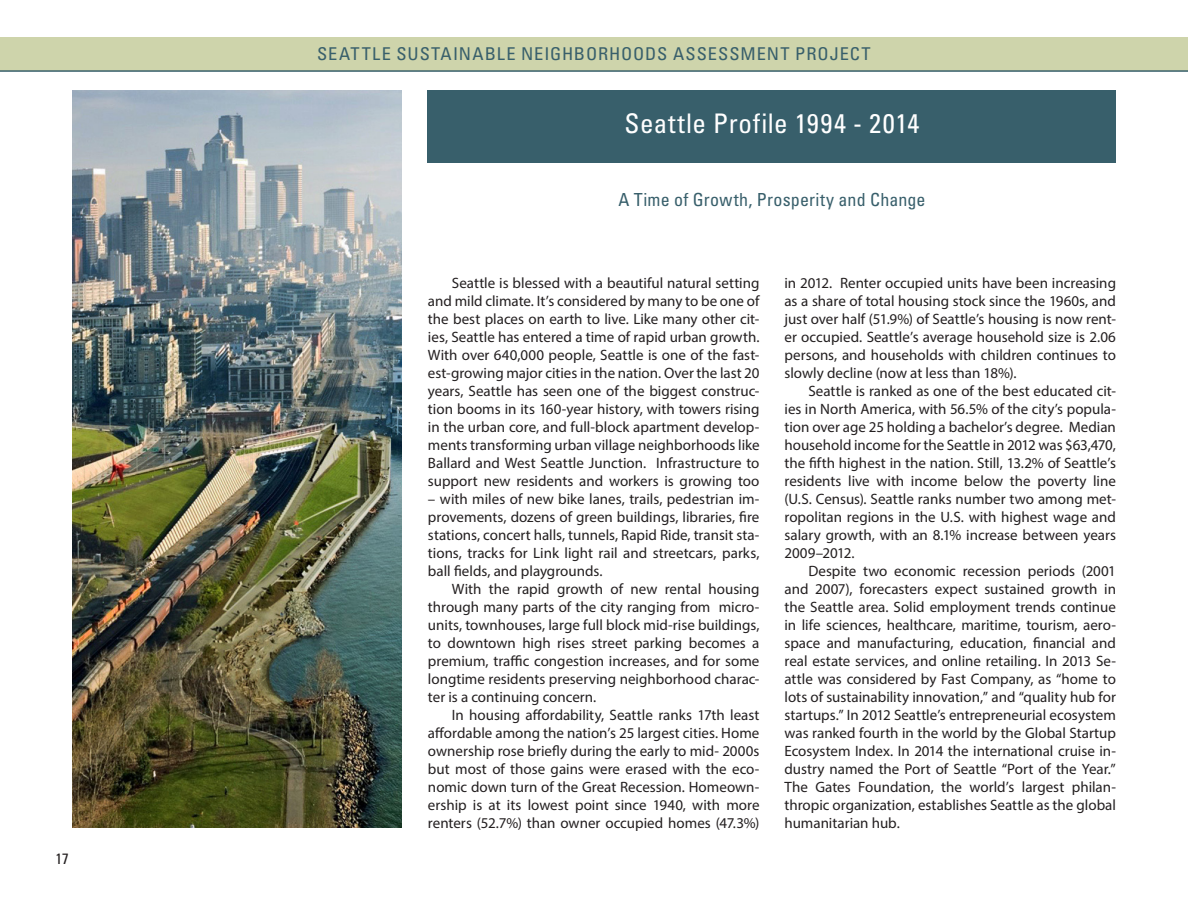
<style>
.page{position:relative;width:1188px;height:918px;background:#fff}
.page>*{position:absolute;margin:0;border:0;box-sizing:border-box;transform-origin:0 0}
.t1{font:condensed 27px "Univers LT Std";letter-spacing:.03em;color:#fff}
.t2{font:condensed 18px "Univers LT Std";letter-spacing:.015em;color:#385f6b}
.t3{font:condensed 17.7px "Univers LT Std";letter-spacing:.05em;color:#385f6b;scale:1.04 1}
.t4{font:15px/18px "Myriad Pro";color:#231f20;text-align:justify}
.t5{font:condensed 15px "Univers LT Std";color:#231f20}
</style>
<div class="page">
<div style="left:0;top:37px;width:1188px;height:33px;background:#ced4ab"></div>
<hr style="left:0;top:70px;width:1188px;height:2px;background:#385f6b">
<div style="left:428px;top:90px;width:688px;height:72px;background:#385f6b"></div>
<img style="left:72px;top:90px;width:329px;height:738px">
<p class="t5" style="left:56px;top:849px;width:15px">17</p>
<p class="t3" style="left:317px;top:43px;width:534px">SEATTLE SUSTAINABLE NEIGHBORHOODS ASSESSMENT PROJECT</p>
<p class="t1" style="left:624px;top:106px;width:297px">Seattle Profile 1994 - 2014</p>
<p class="t2" style="left:618px;top:189px;width:309px">A Time of Growth, Prosperity and Change</p>
<p class="t4" style="left:428px;top:274px;width:333px;text-indent:24px">Seattle is blessed with a beautiful natural setting and mild climate. It’s considered by many to be one of the best places on earth to live. Like many other cit&shy;ies, Seattle has entered a time of rapid urban growth.<br>With over 640,000 people, Seattle is one of the fast&shy;est-growing major cities in the nation. Over the last 20 years, Seattle has seen one of the biggest construc&shy;tion booms in its 160-year history, with towers rising in the urban core, and full-block apartment develop&shy;ments transforming urban village neighborhoods like Ballard and West Seattle Junction. Infrastructure to support new residents and workers is growing too</p>
<p class="t4" style="left:428px;top:490px;width:333px">– with miles of new bike lanes, trails, pedestrian im&shy;provements, dozens of green buildings, libraries, fire stations, concert halls, tunnels, Rapid Ride, transit sta&shy;tions, tracks for Link light rail and streetcars, parks, ball fields, and playgrounds.</p>
<p class="t4" style="left:428px;top:580px;width:333px;text-indent:24px">With the rapid growth of new rental housing through many parts of the city ranging from micro&shy;units, townhouses, large full block mid-rise buildings, to downtown high rises street parking becomes a premium, traffic congestion increases, and for some longtime residents preserving neighborhood charac&shy;ter is a continuing concern.</p>
<p class="t4" style="left:428px;top:706px;width:333px;text-indent:24px">In housing affordability, Seattle ranks 17th least affordable among the nation’s 25 largest cities. Home ownership rose briefly during the early to mid- 2000s but most of those gains were erased with the eco&shy;nomic down turn of the Great Recession. Homeown&shy;ership is at its lowest point since 1940, with more renters (52.7%) than owner occupied homes (47.3%)</p>
<p class="t4" style="left:784px;top:274px;width:333px">in 2012. Renter occupied units have been increasing as a share of total housing stock since the 1960s, and just over half (51.9%) of Seattle’s housing is now rent&shy;er occupied. Seattle’s average household size is 2.06 persons, and households with children continues to slowly decline (now at less than 18%).</p>
<p class="t4" style="left:784px;top:382px;width:333px;text-indent:24px">Seattle is ranked as one of the best educated cit&shy;ies in North America, with 56.5% of the city’s popula&shy;tion over age 25 holding a bachelor’s degree. Median household income for the Seattle in 2012 was $63,470, the fifth highest in the nation. Still, 13.2% of Seattle’s residents live with income below the poverty line (U.S. Census). Seattle ranks number two among met&shy;ropolitan regions in the U.S. with highest wage and salary growth, with an 8.1% increase between years 2009–2012.</p>
<p class="t4" style="left:784px;top:562px;width:333px;text-indent:24px">Despite two economic recession periods (2001 and 2007), forecasters expect sustained growth in the Seattle area. Solid employment trends continue in life sciences, healthcare, maritime, tourism, aero&shy;space and manufacturing, education, financial and real estate services, and online retailing. In 2013 Se&shy;attle was considered by Fast Company, as “home to lots of sustainability innovation,” and “quality hub for startups.” In 2012 Seattle’s entrepreneurial ecosystem was ranked fourth in the world by the Global Startup Ecosystem Index. In 2014 the international cruise in&shy;dustry named the Port of Seattle “Port of the Year.” The Gates Foundation, the world’s largest philan&shy;thropic organization, establishes Seattle as the global humanitarian hub.</p>
</div>
